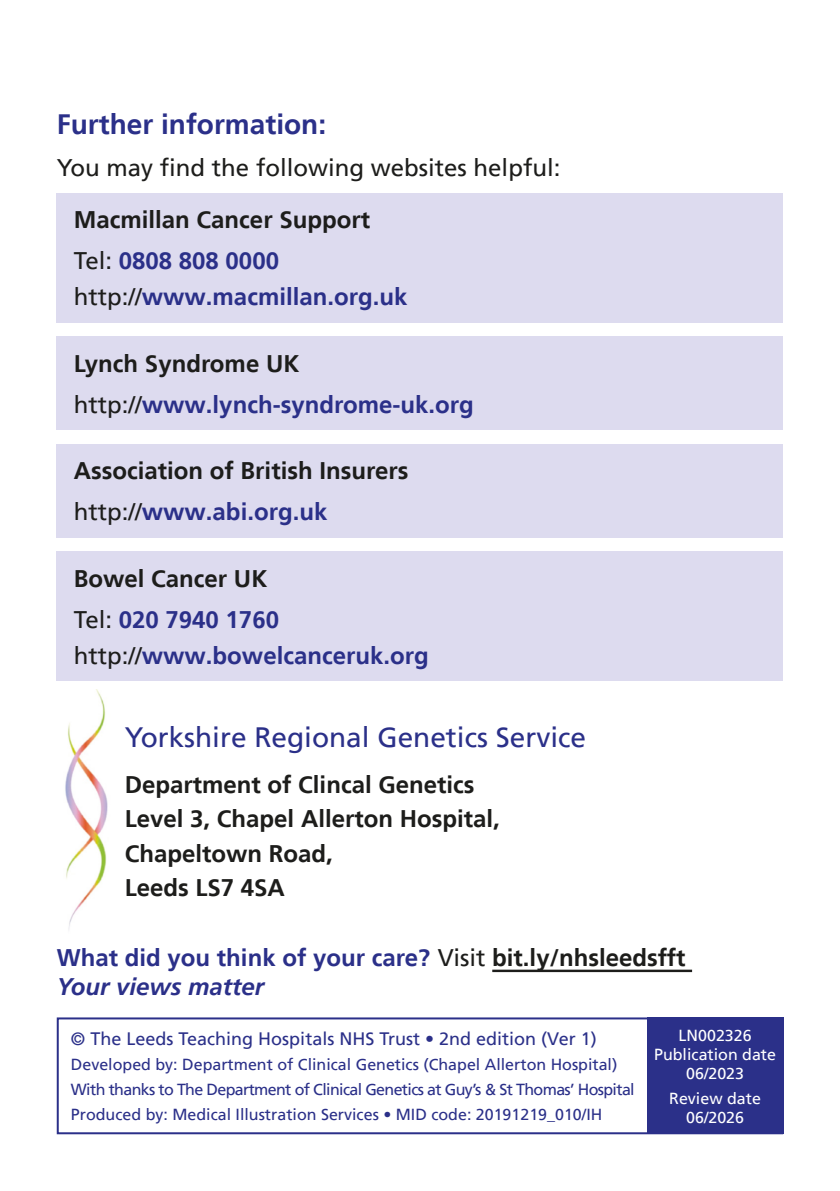
<style>
.page{position:relative;width:840px;height:1191px;background:#fff}
.page>*{position:absolute;margin:0;border:0;box-sizing:border-box;transform-origin:0 0}
.t1{font:28px "Frutiger LT";color:#2b3089}
.t2{font:700 28px "Frutiger LT";color:#2b3089}
.t3{font:700 24px/34.4px "Frutiger LT";color:#1d1d1b}
.t4{font:700 24px/28.8px "Frutiger LT";color:#2b3089}
.t5{font:24px "Frutiger LT";color:#1d1d1b}
.t6{font:18px "Frutiger LT";color:#2b3089}
.t7{font:16px/25px "Frutiger LT";color:#2b3089}
.t8{font:16px/19.2px "Frutiger LT";color:#fff;text-align:center}
.s1{font-weight:400}
.s2{color:#2b3089}
.s3{font-weight:400;color:#1d1d1b}
.s4{color:#1d1d1b}
.s5{font-style:italic}
</style>
<div class="page">
<div style="left:646px;top:1017px;width:136px;height:117px;background:#2b3089"></div>
<div style="left:57px;top:1017px;width:725px;height:117px;border:2px solid #2b3089"></div>
<hr style="left:492px;top:969px;width:199px;height:3px;background:#1d1d1b">
<img style="left:65px;top:689px;width:43px;height:240px">
<div style="left:57px;top:193px;width:725px;height:129px;background:#dddbef"></div>
<div style="left:57px;top:336px;width:725px;height:94px;background:#dddbef"></div>
<div style="left:57px;top:444px;width:725px;height:93px;background:#dddbef"></div>
<div style="left:57px;top:551px;width:725px;height:129px;background:#dddbef"></div>
<p class="t2" style="left:57px;top:108px;width:271px">Further information:</p>
<p class="t5" style="left:57px;top:153px;width:505px">You may find the following websites helpful:</p>
<p class="t3" style="left:74px;top:199px;width:298px;line-height:41.4px">Macmillan Cancer Support<br><span class="s1">Tel:</span> <span class="s2">0808 808 0000</span></p>
<p class="t4" style="left:74px;top:282px;width:335px"><span class="s3">http://</span>www.macmillan.org.uk</p>
<p class="t4" style="left:74px;top:342px;width:401px;line-height:41.4px"><span class="s4">Lynch Syndrome UK </span><span class="s3">http://</span>www.lynch-syndrome-uk.org</p>
<p class="t3" style="left:74px;top:450px;width:336px;line-height:41.4px">Association of British Insurers <span class="s1">http://</span><span class="s2">www.abi.org.uk</span></p>
<p class="t3" style="left:74px;top:558px;width:207px;line-height:41.4px">Bowel Cancer UK<br><span class="s1">Tel:</span> <span class="s2">020 7940 1760</span></p>
<p class="t4" style="left:74px;top:641px;width:356px"><span class="s3">http://</span>www.bowelcanceruk.org</p>
<p class="t1" style="left:125px;top:720px;width:462px">Yorkshire Regional Genetics Service</p>
<p class="t3" style="left:125px;top:767px;width:376px">Department of Clincal Genetics<br>Level 3, Chapel Allerton Hospital,<br>Chapeltown Road,<br>Leeds LS7 4SA</p>
<p class="t4" style="left:57px;top:943px;width:629px">What did you think of your care? <span class="s3">Visit</span> <span class="s4">bit.ly/nhsleedsfft<br></span><span class="s5">Your views matter</span></p>
<p class="t6" style="left:71px;top:1028px;width:527px">© The Leeds Teaching Hospitals NHS Trust • 2nd edition (Ver 1)</p>
<p class="t7" style="left:71px;top:1052px;width:565px">Developed by: Department of Clinical Genetics (Chapel Allerton Hospital)<br>With thanks to The Department of Clinical Genetics at Guy’s &amp; St Thomas’ Hospital<br>Produced by: Medical Illustration Services • MID code: 20191219_010/IH</p>
<p class="t8" style="left:653px;top:1025px;width:123px">LN002326<br>Publication date<br>06/2023</p>
<p class="t8" style="left:669px;top:1088px;width:93px">Review date<br>06/2026</p>
</div>
